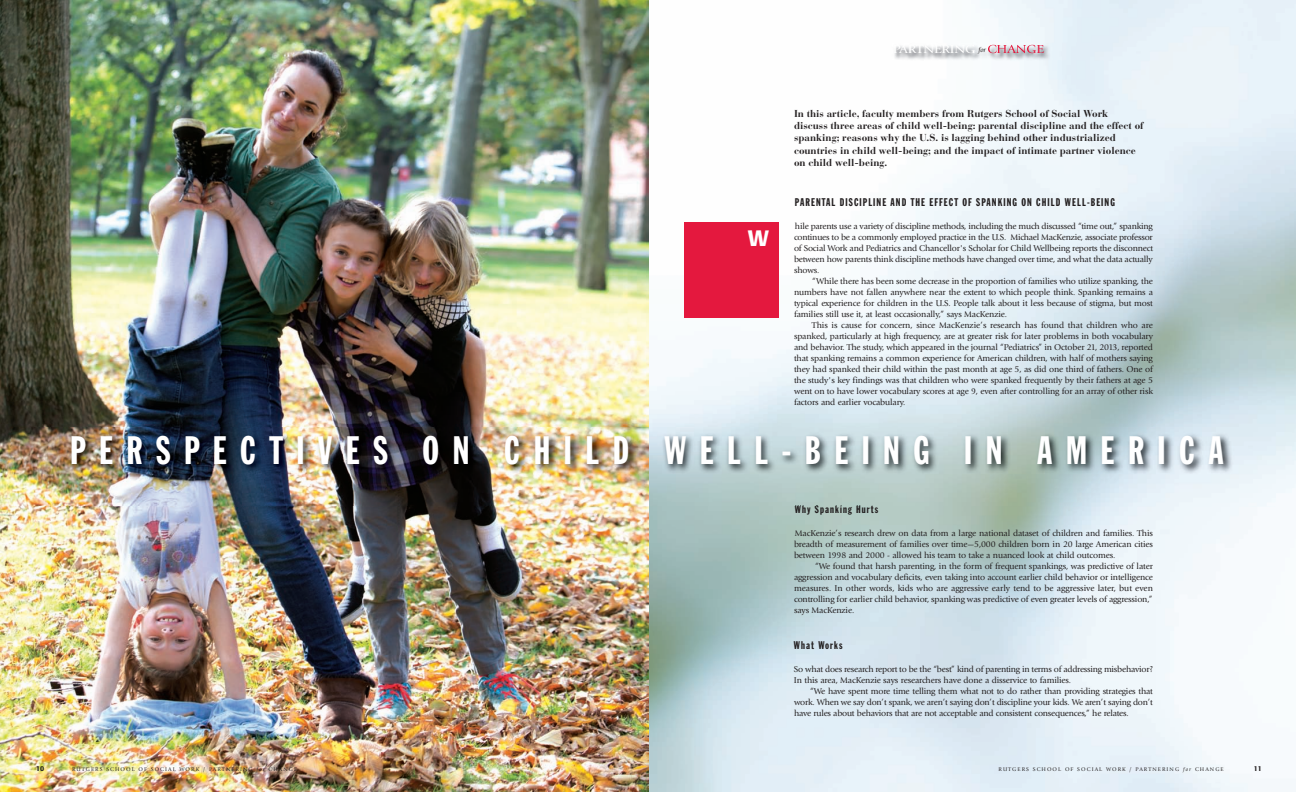
<style>
.page{position:relative;width:1296px;height:792px;background:#fff}
.page>*{position:absolute;margin:0;border:0;box-sizing:border-box;transform-origin:0 0}
.t1{font:39px "Franklin Gothic Extra Cond";letter-spacing:.35em;color:#fff}
.t2{font:500 22px "Formata BQ";color:#fff}
.t3{font:12px "Giovanni";letter-spacing:-.015em;color:#fff;scale:1.15 1}
.t4{font:11px "Franklin Gothic Extra Cond";letter-spacing:.1em;color:#231f20}
.t5{font:700 10px/12.1px "Bauer Bodoni";color:#231f20}
.t6{font:8.8px/11px "Giovanni";letter-spacing:-.015em;color:#231f20;text-align:justify}
.t7{font:500 7px "Formata BQ";color:#231f20}
.t8{font:5.5px "Giovanni";letter-spacing:.2em;color:#231f20}
.s1{font-family:"Giovanni Itl";font-size:7px;color:#231f20}
.s2{color:#e4183e}
.s3{font-family:"Giovanni Itl"}
</style>
<div class="page">
<img style="left:648px;top:0;width:648px;height:792px">
<img style="left:0;top:0;width:648px;height:792px">
<img style="left:11px;top:428px;width:1280px;height:78px">
<img style="left:795px;top:505px;width:78px;height:1px">
<div style="left:684px;top:222px;width:95px;height:96px;background:#e4183e"></div>
<img style="left:754px;top:43px;width:438px;height:51px">
<img style="left:974px;top:43px;width:59px;height:46px">
<img style="left:988px;top:45px;width:38px;height:8px">
<svg style="left:1027px;top:45px;width:6px;height:8px"></svg>
<h2 class="t2" style="left:748px;top:228px;width:22px">W</h2>
<h3 class="t3" style="left:893px;top:44px;width:133px">PARTNERING <span class="s1">for</span> <span class="s2">CHANGE</span></h3>
<p class="t5" style="left:794px;top:109px;width:351px">In this article, faculty members from Rutgers School of Social Work discuss three areas of child well-being: parental discipline and the effect of spanking; reasons why the U.S. is lagging behind other industrialized countries in child well-being; and the impact of intimate partner violence on child well-being.</p>
<p class="t4" style="left:795px;top:198px;width:321px">PARENTAL DISCIPLINE AND THE EFFECT OF SPANKING ON CHILD WELL-BEING</p>
<p class="t6" style="left:794px;top:222px;width:361px">hile parents use a variety of discipline methods, including the much discussed “time out,” spanking continues to be a commonly employed practice in the U.S. Michael MacKenzie, associate professor of Social Work and Pediatrics and Chancellor's Scholar for Child Wellbeing reports the disconnect between how parents think discipline methods have changed over time, and what the data actually shows.</p>
<p class="t6" style="left:794px;top:277px;width:361px;text-indent:18px">“While there has been some decrease in the proportion of families who utilize spanking, the numbers have not fallen anywhere near the extent to which people think. Spanking remains a typical experience for children in the U.S. People talk about it less because of stigma, but most families still use it, at least occasionally,” says MacKenzie.</p>
<p class="t6" style="left:794px;top:321px;width:361px;text-indent:18px">This is cause for concern, since MacKenzie’s research has found that children who are spanked, particularly at high frequency, are at greater risk for later problems in both vocabulary and behavior. The study, which appeared in the journal “Pediatrics” in October 21, 2013, reported that spanking remains a common experience for American children, with half of mothers saying they had spanked their child within the past month at age 5, as did one third of fathers. One of the study's key findings was that children who were spanked frequently by their fathers at age 5 went on to have lower vocabulary scores at age 9, even after controlling for an array of other risk factors and earlier vocabulary.</p>
<h1 class="t1" style="left:70px;top:436px;width:1155px">PERSPECTIVES ON CHILD WELL-BEING IN AMERICA</h1>
<p class="t7" style="left:36px;top:766px;width:10px">10</p>
<p class="t8" style="left:72px;top:767px;width:227px">RUTGERS SCHOOL OF SOCIAL WORK / PARTNERING <span class="s3">for</span> CHANGE</p>
<p class="t4" style="left:795px;top:505px;width:85px">Why Spanking Hurts</p>
<p class="t6" style="left:794px;top:529px;width:360px">MacKenzie’s research drew on data from a large national dataset of children and families. This breadth of measurement of families over time—5,000 children born in 20 large American cities between 1998 and 2000 - allowed his team to take a nuanced look at child outcomes.</p>
<p class="t6" style="left:794px;top:562px;width:360px;text-indent:21px">“We found that harsh parenting, in the form of frequent spankings, was predictive of later aggression and vocabulary deficits, even taking into account earlier child behavior or intelligence measures. In other words, kids who are aggressive early tend to be aggressive later, but even controlling for earlier child behavior, spanking was predictive of even greater levels of aggression,” says MacKenzie.</p>
<p class="t4" style="left:794px;top:641px;width:50px">What Works</p>
<p class="t6" style="left:794px;top:665px;width:360px">So what does research report to be the “best” kind of parenting in terms of addressing misbehavior?<br>In this area, MacKenzie says researchers have done a disservice to families.</p>
<p class="t6" style="left:794px;top:687px;width:361px;text-indent:16px">“We have spent more time telling them what not to do rather than providing strategies that work. When we say don’t spank, we aren’t saying don’t discipline your kids. We aren’t saying don’t have rules about behaviors that are not acceptable and consistent consequences,” he relates.</p>
<p class="t8" style="left:998px;top:767px;width:227px">RUTGERS SCHOOL OF SOCIAL WORK / PARTNERING <span class="s3">for</span> CHANGE</p>
<p class="t7" style="left:1254px;top:766px;width:10px">11</p>
</div>
